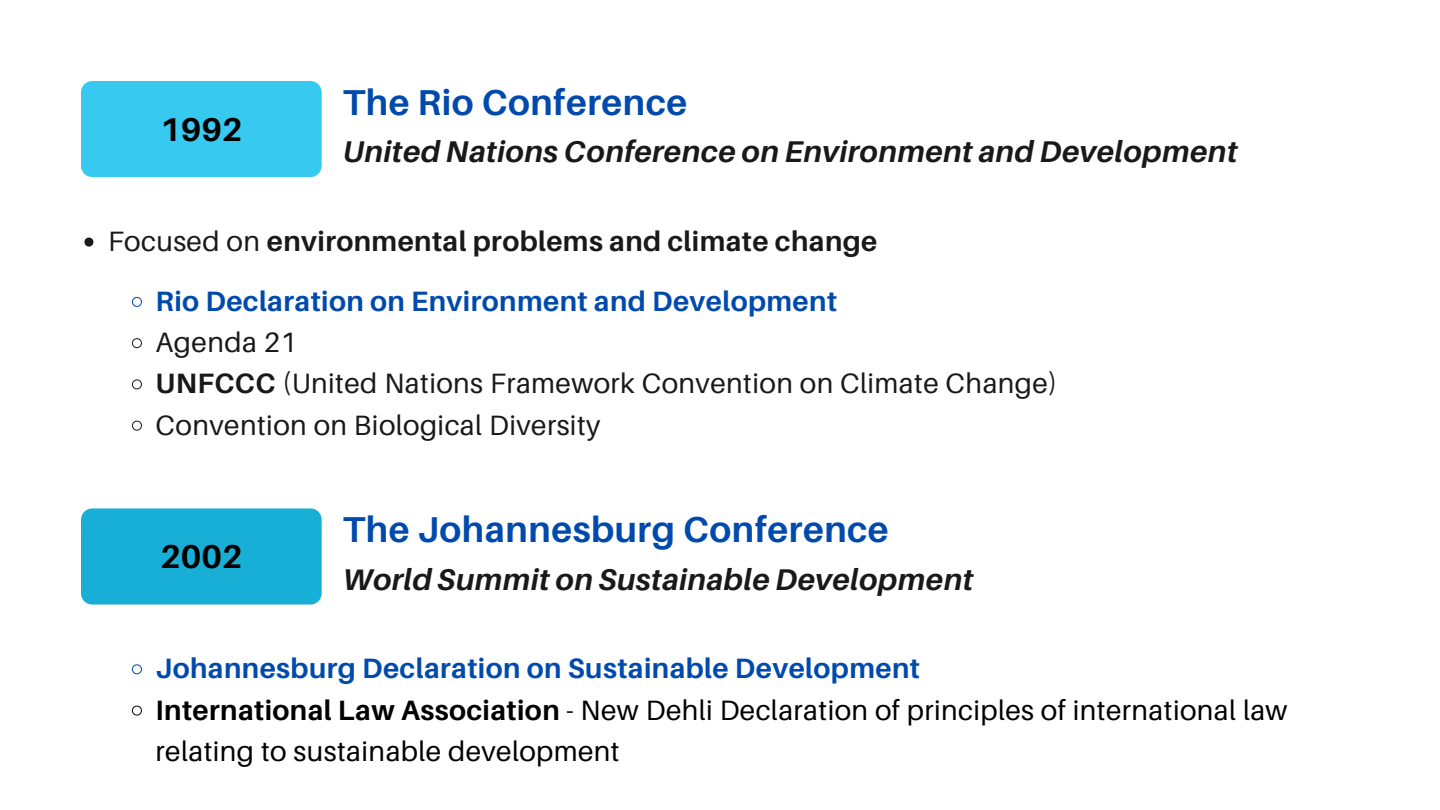
<style>
.page{position:relative;width:1440px;height:810px;background:#fff}
.page>*{position:absolute;margin:0;border:0;box-sizing:border-box;transform-origin:0 0}
.t1{font:700 36px "Aileron";letter-spacing:.015em;color:#004aad}
.t2{font:700 33px "Aileron";color:#000}
.t3{font:italic 700 30px "Aileron";letter-spacing:.015em;color:#191919}
.t4{font:28px/41.2px "Aileron";letter-spacing:.015em;color:#000}
.t5{font:28px "Aileron";letter-spacing:.015em;color:#191919}
.t6{font:700 28px "Aileron";letter-spacing:.015em;color:#004aad}
.t7{font:700 28px "Aileron";letter-spacing:.015em;color:#191919}
.s1{font-weight:400}
.s2{font-weight:700}
</style>
<div class="page">
<div style="left:81px;top:81px;width:241px;height:96px;background:#37c9ef"></div>
<svg style="left:84px;top:238px;width:9px;height:9px"></svg>
<svg style="left:132px;top:297px;width:10px;height:10px"></svg>
<svg style="left:132px;top:338px;width:10px;height:11px"></svg>
<svg style="left:132px;top:379px;width:10px;height:11px"></svg>
<svg style="left:132px;top:420px;width:10px;height:11px"></svg>
<div style="left:81px;top:508px;width:241px;height:97px;background:#18afd6"></div>
<svg style="left:132px;top:664px;width:10px;height:11px"></svg>
<svg style="left:132px;top:705px;width:10px;height:11px"></svg>
<h1 class="t2" style="left:160px;top:109px;width:84px">1992</h1>
<h1 class="t1" style="left:343px;top:80px;width:346px">The Rio Conference</h1>
<h2 class="t3" style="left:343px;top:133px;width:896px">United Nations Conference on Environment and Development</h2>
<p class="t7" style="left:108px;top:224px;width:771px"><span class="s1">Focused on</span> environmental problems and climate change</p>
<p class="t6" style="left:156px;top:284px;width:683px">Rio Declaration on Environment and Development</p>
<p class="t5" style="left:156px;top:325px;width:143px">Agenda 21</p>
<p class="t5" style="left:156px;top:366px;width:903px"><span class="s2">UNFCCC</span> (United Nations Framework Convention on Climate Change)</p>
<p class="t5" style="left:156px;top:407px;width:446px">Convention on Biological Diversity</p>
<h1 class="t2" style="left:160px;top:536px;width:84px">2002</h1>
<h1 class="t1" style="left:343px;top:507px;width:547px">The Johannesburg Conference</h1>
<h2 class="t3" style="left:343px;top:561px;width:632px">World Summit on Sustainable Development</h2>
<p class="t6" style="left:156px;top:651px;width:766px">Johannesburg Declaration on Sustainable Development</p>
<p class="t4" style="left:156px;top:689px;width:1134px"><span class="s2">International Law Association</span> - New Dehli Declaration of principles of international law relating to sustainable development</p>
</div>
